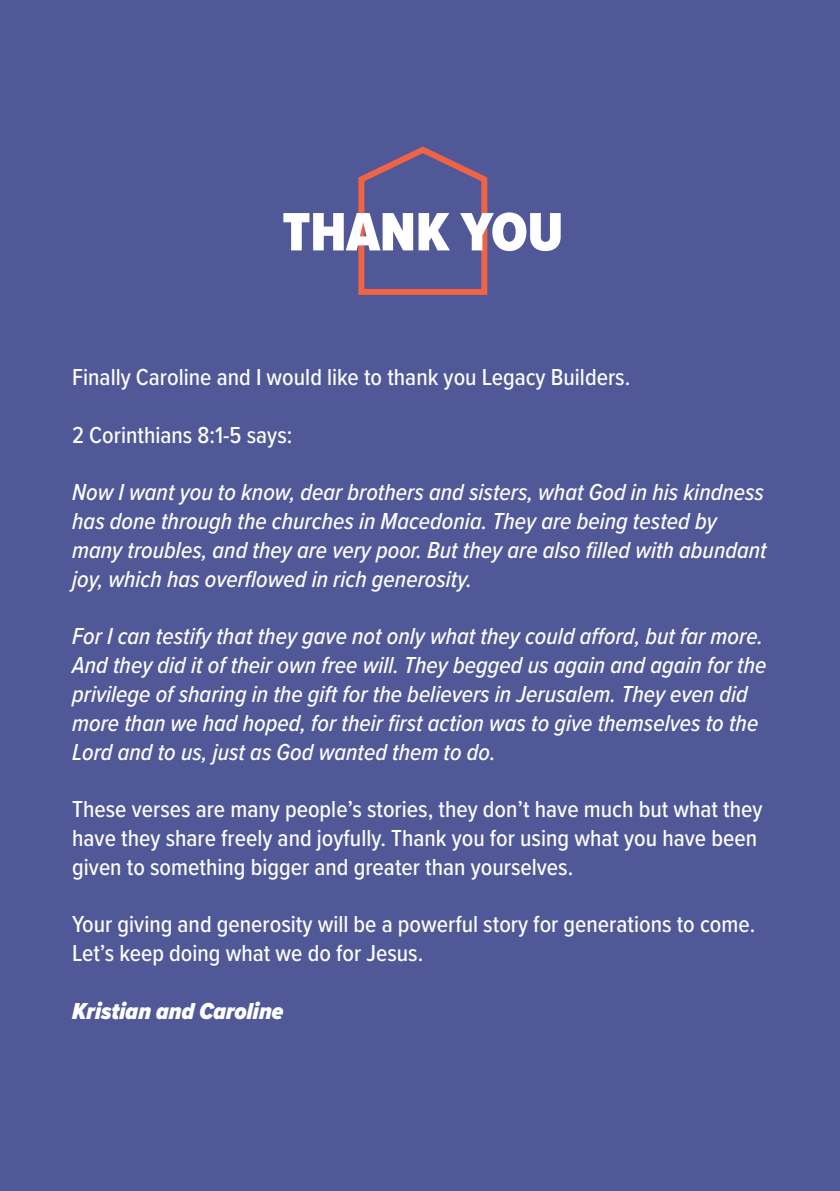
<style>
.page{position:relative;width:840px;height:1191px;background:#fff}
.page>*{position:absolute;margin:0;border:0;box-sizing:border-box;transform-origin:0 0}
.t1{font:900 56px "Proxima Nova Cond";color:#fff}
.t2{font:italic 500 24px/28.8px "Proxima Nova Cond";color:#fff}
.t3{font:500 24px/28.8px "Proxima Nova Cond";color:#fff}
.t4{font:italic 900 24px "Proxima Nova Cond";color:#fff}
</style>
<div class="page">
<div style="left:0;top:0;width:839px;height:1191px;background:#515898"></div>
<svg style="left:358px;top:146px;width:130px;height:149px"></svg>
<p class="t1" style="left:282px;top:190px;width:282px">THANK YOU</p>
<p class="t3" style="left:72px;top:362px;width:559px">Finally Caroline and I would like to thank you Legacy Builders.</p>
<p class="t3" style="left:72px;top:419px;width:222px">2 Corinthians 8:1-5 says:</p>
<p class="t2" style="left:72px;top:477px;width:695px">Now I want you to know, dear brothers and sisters, what God in his kindness has done through the churches in Macedonia. They are being tested by many troubles, and they are very poor. But they are also filled with abundant joy, which has overflowed in rich generosity.</p>
<p class="t2" style="left:72px;top:621px;width:695px">For I can testify that they gave not only what they could afford, but far more.<br>And they did it of their own free will. They begged us again and again for the privilege of sharing in the gift for the believers in Jerusalem. They even did more than we had hoped, for their first action was to give themselves to the Lord and to us, just as God wanted them to do.</p>
<p class="t3" style="left:72px;top:794px;width:691px">These verses are many people’s stories, they don’t have much but what they have they share freely and joyfully. Thank you for using what you have been given to something bigger and greater than yourselves.</p>
<p class="t3" style="left:72px;top:909px;width:684px">Your giving and generosity will be a powerful story for generations to come.<br>Let’s keep doing what we do for Jesus.</p>
<p class="t4" style="left:72px;top:993px;width:213px">Kristian and Caroline</p>
</div>
